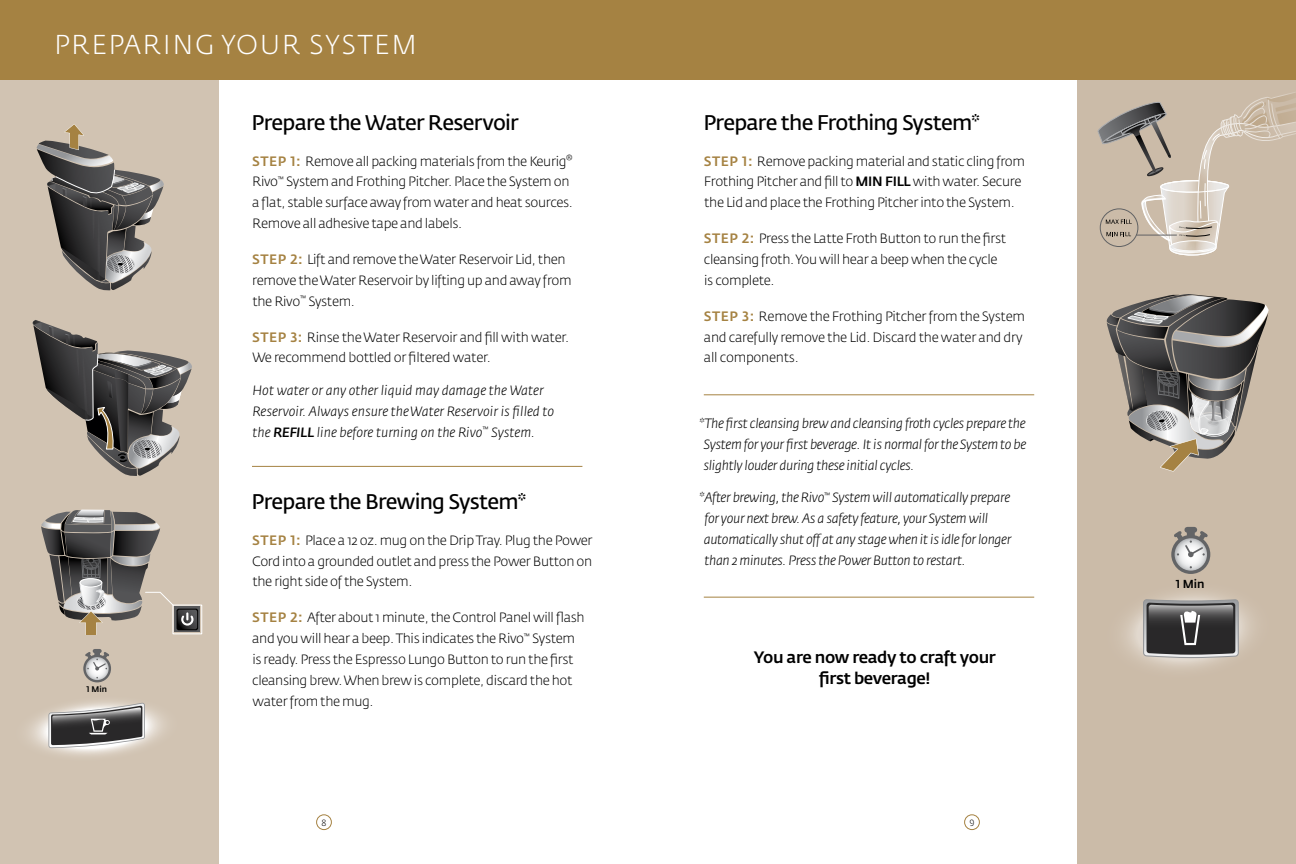
<style>
.page{position:relative;width:1296px;height:864px;background:#fff}
.page>*{position:absolute;margin:0;border:0;box-sizing:border-box;transform-origin:0 0}
.t1{font:300 27px "Fedra Sans";letter-spacing:.06em;color:#fff}
.t2{font:21px "Fedra Sans";letter-spacing:-.035em;color:#000}
.t3{font:500 16.35px/20.9px "Fedra Sans";letter-spacing:-.025em;color:#000;text-align:center}
.t4{font:300 13.35px/20.9px "Fedra Sans";letter-spacing:-.025em;color:#000}
.t5{font:italic 300 13.35px/20.9px "Fedra Sans";letter-spacing:-.025em;color:#000;text-align:justify}
.t6{font:italic 300 13.35px/20.9px "Fedra Sans";color:#000}
.t7{font:500 11.4px "Fedra Sans";color:#000}
.t8{font:9px "Fedra Sans Light SC";color:#000}
.t9{font:500 8.1px "Fedra Sans";color:#000}
.s1{font-family:"Fedra Sans Medium SC";font-weight:400}
.s2{font-family:"Fedra Sans Medium SC";font-weight:400;font-size:13.5px;color:#a58242}
.s3{font-weight:500}
</style>
<div class="page">
<div style="left:1078px;top:78px;width:218px;height:786px;background:#cbbba8"></div>
<div style="left:0;top:78px;width:218px;height:786px;background:#d1c3b2"></div>
<div style="left:0;top:0;width:648px;height:80px;background:#a58242"></div>
<div style="left:648px;top:0;width:648px;height:80px;background:#a58242"></div>
<div style="left:173px;top:605px;width:29px;height:29px;border:1px solid #fff"></div>
<svg style="left:197px;top:607px;width:3px;height:25px"></svg>
<div style="left:177px;top:609px;width:21px;height:21px;background:#0c0c0c;border-radius:2px"></div>
<svg style="left:41px;top:510px;width:156px;height:124px"></svg>
<svg style="left:84px;top:656px;width:26px;height:25px"></svg>
<div style="left:83px;top:655px;width:28px;height:27px;border:2px solid #636466;border-radius:50%"></div>
<svg style="left:28px;top:677px;width:137px;height:79px"></svg>
<svg style="left:83px;top:649px;width:28px;height:22px"></svg>
<hr style="left:252px;top:466px;width:330px;height:1px;background:#a58242">
<hr style="left:704px;top:394px;width:330px;height:1px;background:#a58242">
<hr style="left:704px;top:597px;width:330px;height:1px;background:#a58242">
<svg style="left:36px;top:124px;width:128px;height:167px"></svg>
<svg style="left:32px;top:320px;width:160px;height:156px"></svg>
<div style="left:1170px;top:240px;width:46px;height:16px;border:1px solid #fff;border-radius:50%"></div>
<svg style="left:1097px;top:92px;width:199px;height:163px"></svg>
<svg style="left:1107px;top:294px;width:162px;height:178px"></svg>
<div style="left:1187px;top:527px;width:7px;height:6px;background:#636466"></div>
<svg style="left:1123px;top:528px;width:130px;height:141px"></svg>
<div style="left:316px;top:815px;width:16px;height:15px;border:1px solid #a58242;border-radius:50%"></div>
<div style="left:964px;top:815px;width:16px;height:15px;border:1px solid #a58242;border-radius:50%"></div>
<h1 class="t1" style="left:54px;top:28px;width:340px">PREPARING YOUR System</h1>
<p class="t9" style="left:86px;top:684px;width:22px"><span class="s1">1</span> Min</p>
<h2 class="t2" style="left:252px;top:109px;width:268px">Prepare the Water Reservoir</h2>
<p class="t4" style="left:252px;top:151px;width:322px"><span class="s2">STEP 1:</span> Remove all packing materials from the Keurig<sup>® </sup>Rivo<sup>™</sup> System and Frothing Pitcher. Place the System on a flat, stable surface away from water and heat sources.<br>Remove all adhesive tape and labels.</p>
<p class="t4" style="left:252px;top:249px;width:321px"><span class="s2">STEP 2:</span> Lift and remove theWater Reservoir Lid, then remove theWater Reservoir by lifting up and away from the Rivo<sup>™</sup> System.</p>
<p class="t4" style="left:252px;top:326px;width:319px"><span class="s2">STEP 3:</span> Rinse theWater Reservoir and fill with water.<br>We recommend bottled or filtered water.</p>
<p class="t6" style="left:252px;top:380px;width:303px">Hot water or any other liquid may damage the Water<br>Reservoir. Always ensure the Water Reservoir is filled to the <span class="s3">REFILL</span> line before turning on the Rivo<sup>™</sup> System.</p>
<h2 class="t2" style="left:252px;top:488px;width:276px">Prepare the Brewing System*</h2>
<p class="t4" style="left:252px;top:530px;width:342px;text-align:justify"><span class="s2">STEP 1:</span> Place a 12 oz. mug on the Drip Tray. Plug the Power Cord into a grounded outlet and press the Power Button on the right side of the System.</p>
<p class="t4" style="left:252px;top:607px;width:334px"><span class="s2">STEP 2:</span> After about 1 minute, the Control Panel will flash and you will hear a beep. This indicates the Rivo<sup>™</sup> System is ready. Press the Espresso Lungo Button to run the first cleansing brew.When brew is complete, discard the hot water from the mug.</p>
<h2 class="t2" style="left:703px;top:109px;width:278px">Prepare the Frothing System*</h2>
<p class="t4" style="left:704px;top:151px;width:323px"><span class="s2">STEP 1:</span> Remove packing material and static cling from<br>Frothing Pitcher and fill to <span class="s3">MIN FILL</span> with water. Secure the Lid and place the Frothing Pitcher into the System.</p>
<p class="t4" style="left:704px;top:228px;width:304px"><span class="s2">STEP 2:</span> Press the Latte Froth Button to run the first cleansing froth. You will hear a beep when the cycle is complete.</p>
<p class="t4" style="left:704px;top:306px;width:323px"><span class="s2">STEP 3:</span> Remove the Frothing Pitcher from the System and carefully remove the Lid. Discard the water and dry all components.</p>
<p class="t5" style="left:704px;top:413px;width:324px;text-indent:-4px">*The first cleansing brew and cleansing froth cycles prepare the System for your first beverage. It is normal for the System to be slightly louder during these initial cycles.</p>
<p class="t5" style="left:704px;top:487px;width:309px;text-align:left;text-indent:-5px">*After brewing, the Rivo<sup>™</sup> System will automatically prepare for your next brew. As a safety feature, your System will automatically shut off at any stage when it is idle for longer than 2 minutes. Press the Power Button to restart.</p>
<p class="t3" style="left:754px;top:647px;width:243px">You are now ready to craft your first beverage!</p>
<p class="t8" style="left:322px;top:817px;width:6px">8</p>
<p class="t8" style="left:969px;top:817px;width:7px">9</p>
<p class="t7" style="left:1176px;top:577px;width:30px"><span class="s1">1</span> Min</p>
</div>
